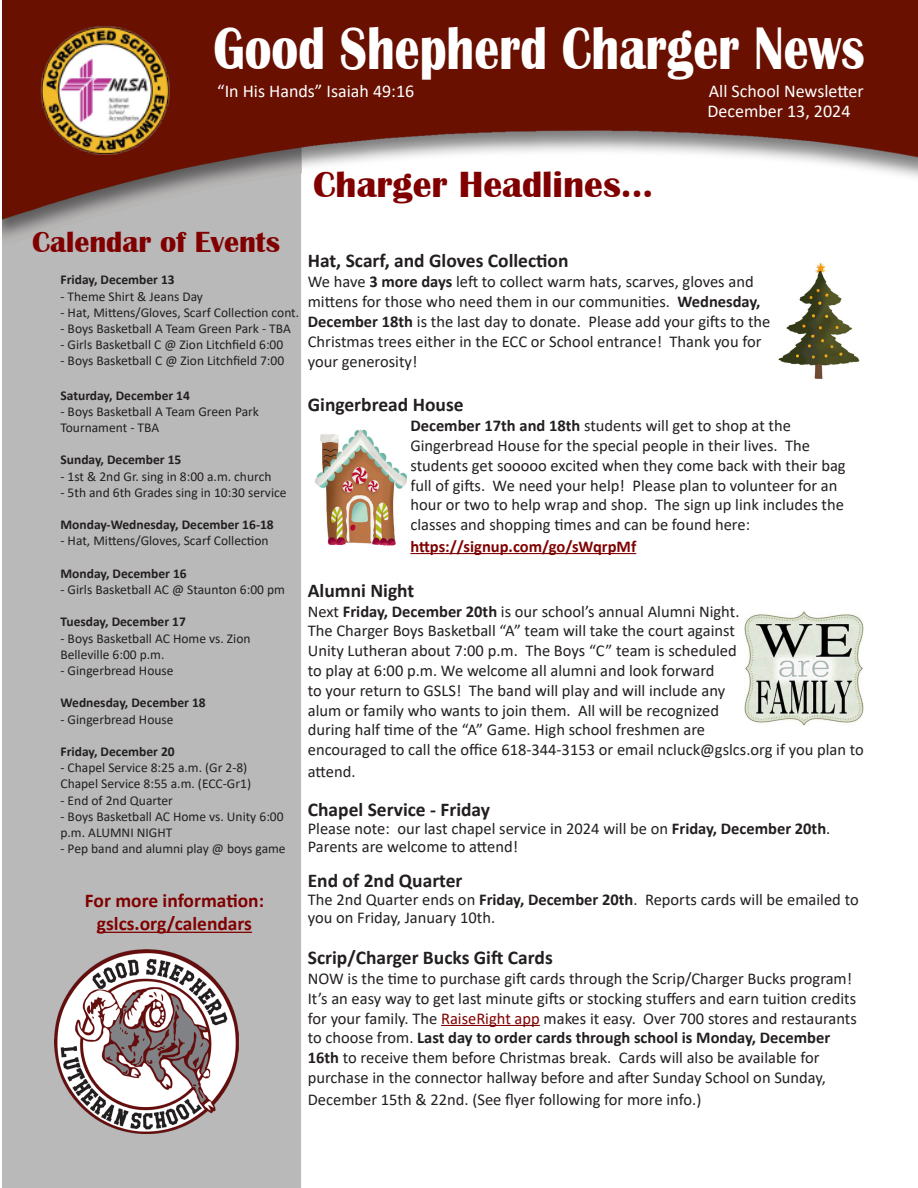
<style>
.page{position:relative;width:918px;height:1188px;background:#fff}
.page>*{position:absolute;margin:0;border:0;box-sizing:border-box;transform-origin:0 0}
.t1{font:700 61.8px "Britannic";color:#fff;scale:.8 1}
.t2{font:700 37.5px "Britannic";color:#800000}
.t3{font:700 30px "Britannic";color:#800000}
.t4{font:700 19.5px "Calibri";color:#231f20}
.t5{font:700 19.5px "Calibri";color:#800000}
.t6{font:18px "Calibri";color:#fff}
.t7{font:16.5px/19.8px "Calibri";color:#231f20}
.t8{font:700 16.5px "Calibri";color:#800000}
.t9{font:13.5px/16.2px "Calibri";color:#231f20}
.t10{font:700 13.5px "Calibri";color:#231f20}
.s1{font-weight:700}
.s2{color:#800000}
</style>
<div class="page">
<img style="left:2px;top:1px;width:916px;height:1187px">
<img style="left:40px;top:25px;width:132px;height:129px">
<hr style="left:410px;top:553px;width:226px;height:1px;background:#800000">
<hr style="left:441px;top:1025px;width:99px;height:1px;background:#800000">
<hr style="left:97px;top:932px;width:155px;height:1px;background:#800000">
<img style="left:54px;top:949px;width:185px;height:185px">
<img style="left:778px;top:261px;width:82px;height:119px">
<img style="left:313px;top:427px;width:97px;height:121px">
<img style="left:744px;top:611px;width:120px;height:115px">
<p class="t1" style="left:214px;top:13px;width:815px">Good Shepherd Charger News</p>
<p class="t6" style="left:707px;top:99px;width:145px">December 13, 2024</p>
<p class="t6" style="left:709px;top:79px;width:156px">All School Newsletter</p>
<p class="t6" style="left:217px;top:79px;width:199px">“In His Hands” Isaiah 49:16</p>
<p class="t2" style="left:313px;top:163px;width:341px">Charger Headlines...</p>
<p class="t3" style="left:32px;top:225px;width:249px">Calendar of Events</p>
<p class="t10" style="left:60px;top:270px;width:116px">Friday, December 13</p>
<p class="t9" style="left:60px;top:288px;width:144px">- Theme Shirt &amp; Jeans Day</p>
<p class="t9" style="left:60px;top:304px;width:240px">- Hat, Mittens/Gloves, Scarf Collection cont.</p>
<p class="t9" style="left:60px;top:320px;width:232px">- Boys Basketball A Team Green Park - TBA</p>
<p class="t9" style="left:60px;top:336px;width:224px">- Girls Basketball C @ Zion Litchfield 6:00</p>
<p class="t9" style="left:60px;top:353px;width:225px">- Boys Basketball C @ Zion Litchfield 7:00</p>
<p class="t10" style="left:60px;top:386px;width:131px">Saturday, December 14</p>
<p class="t9" style="left:60px;top:403px;width:200px">- Boys Basketball A Team Green Park<br>Tournament - TBA</p>
<p class="t10" style="left:60px;top:450px;width:122px">Sunday, December 15</p>
<p class="t9" style="left:60px;top:468px;width:213px">- 1st &amp; 2nd Gr. sing in 8:00 a.m. church</p>
<p class="t9" style="left:60px;top:484px;width:228px">- 5th and 6th Grades sing in 10:30 service</p>
<p class="t10" style="left:60px;top:515px;width:215px">Monday-Wednesday, December 16-18</p>
<p class="t9" style="left:60px;top:533px;width:210px">- Hat, Mittens/Gloves, Scarf Collection</p>
<p class="t10" style="left:60px;top:564px;width:128px">Monday, December 16</p>
<p class="t9" style="left:60px;top:581px;width:226px">- Girls Basketball AC @ Staunton 6:00 pm</p>
<p class="t10" style="left:60px;top:612px;width:127px">Tuesday, December 17</p>
<p class="t9" style="left:60px;top:630px;width:192px">- Boys Basketball AC Home vs. Zion<br>Belleville 6:00 p.m.</p>
<p class="t9" style="left:60px;top:662px;width:115px">- Gingerbread House</p>
<p class="t10" style="left:60px;top:693px;width:147px">Wednesday, December 18</p>
<p class="t9" style="left:60px;top:711px;width:115px">- Gingerbread House</p>
<p class="t10" style="left:60px;top:742px;width:116px">Friday, December 20</p>
<p class="t9" style="left:60px;top:759px;width:188px">- Chapel Service 8:25 a.m. (Gr 2-8)</p>
<p class="t9" style="left:60px;top:776px;width:192px">Chapel Service 8:55 a.m. (ECC-Gr1)</p>
<p class="t9" style="left:60px;top:792px;width:114px">- End of 2nd Quarter</p>
<p class="t9" style="left:60px;top:808px;width:225px">- Boys Basketball AC Home vs. Unity 6:00 p.m. ALUMNI NIGHT</p>
<p class="t9" style="left:60px;top:840px;width:227px">- Pep band and alumni play @ boys game</p>
<p class="t5" style="left:85px;top:886px;width:181px">For more information:</p>
<p class="t5" style="left:97px;top:910px;width:157px">gslcs.org/calendars</p>
<p class="t4" style="left:308px;top:247px;width:262px">Hat, Scarf, and Gloves Collection</p>
<p class="t7" style="left:308px;top:271px;width:464px">We have <span class="s1">3 more days</span> left to collect warm hats, scarves, gloves and mittens for those who need them in our communities. <span class="s1">Wednesday, December 18th</span> is the last day to donate. Please add your gifts to the Christmas trees either in the ECC or School entrance! Thank you for your generosity!</p>
<p class="t4" style="left:308px;top:391px;width:157px">Gingerbread House</p>
<p class="t7" style="left:410px;top:415px;width:437px"><span class="s1">December 17th and 18th</span> students will get to shop at the Gingerbread House for the special people in their lives. The students get sooooo excited when they come back with their bag full of gifts. We need your help! Please plan to volunteer for an hour or two to help wrap and shop. The sign up link includes the classes and shopping times and can be found here:</p>
<p class="t8" style="left:410px;top:535px;width:227px">https://signup.com/go/sWqrpMf</p>
<p class="t4" style="left:308px;top:576px;width:108px">Alumni Night</p>
<p class="t7" style="left:308px;top:601px;width:558px">Next <span class="s1">Friday, December 20th</span> is our school’s annual Alumni Night.<br>The Charger Boys Basketball “A” team will take the court against<br>Unity Lutheran about 7:00 p.m. The Boys “C” team is scheduled<br>to play at 6:00 p.m. We welcome all alumni and look forward<br>to your return to GSLS! The band will play and will include any<br>alum or family who wants to join them. All will be recognized<br>during half time of the “A” Game. High school freshmen are<br>encouraged to call the office 618-344-3153 or email ncluck@gslcs.org if you plan to</p>
<p class="t7" style="left:308px;top:761px;width:49px">attend.</p>
<p class="t4" style="left:308px;top:796px;width:184px">Chapel Service - Friday</p>
<p class="t7" style="left:308px;top:819px;width:524px;line-height:18px">Please note: our last chapel service in 2024 will be on <span class="s1">Friday, December 20th</span>.<br>Parents are welcome to attend!</p>
<p class="t4" style="left:308px;top:867px;width:156px">End of 2nd Quarter</p>
<p class="t7" style="left:308px;top:890px;width:552px;line-height:18px">The 2nd Quarter ends on <span class="s1">Friday, December 20th</span>. Reports cards will be emailed to you on Friday, January 10th.</p>
<p class="t4" style="left:308px;top:944px;width:246px">Scrip/Charger Bucks Gift Cards</p>
<p class="t7" style="left:308px;top:968px;width:551px">NOW is the time to purchase gift cards through the Scrip/Charger Bucks program!<br>It’s an easy way to get last minute gifts or stocking stuffers and earn tuition credits for your family. The <span class="s2">RaiseRight app</span> makes it easy. Over 700 stores and restaurants to choose from. <span class="s1">Last day to order cards through school is Monday, December 16th</span> to receive them before Christmas break. Cards will also be available for purchase in the connector hallway before and after Sunday School on Sunday,</p>
<p class="t7" style="left:308px;top:1089px;width:395px">December 15th &amp; 22nd. (See flyer following for more info.)</p>
</div>
